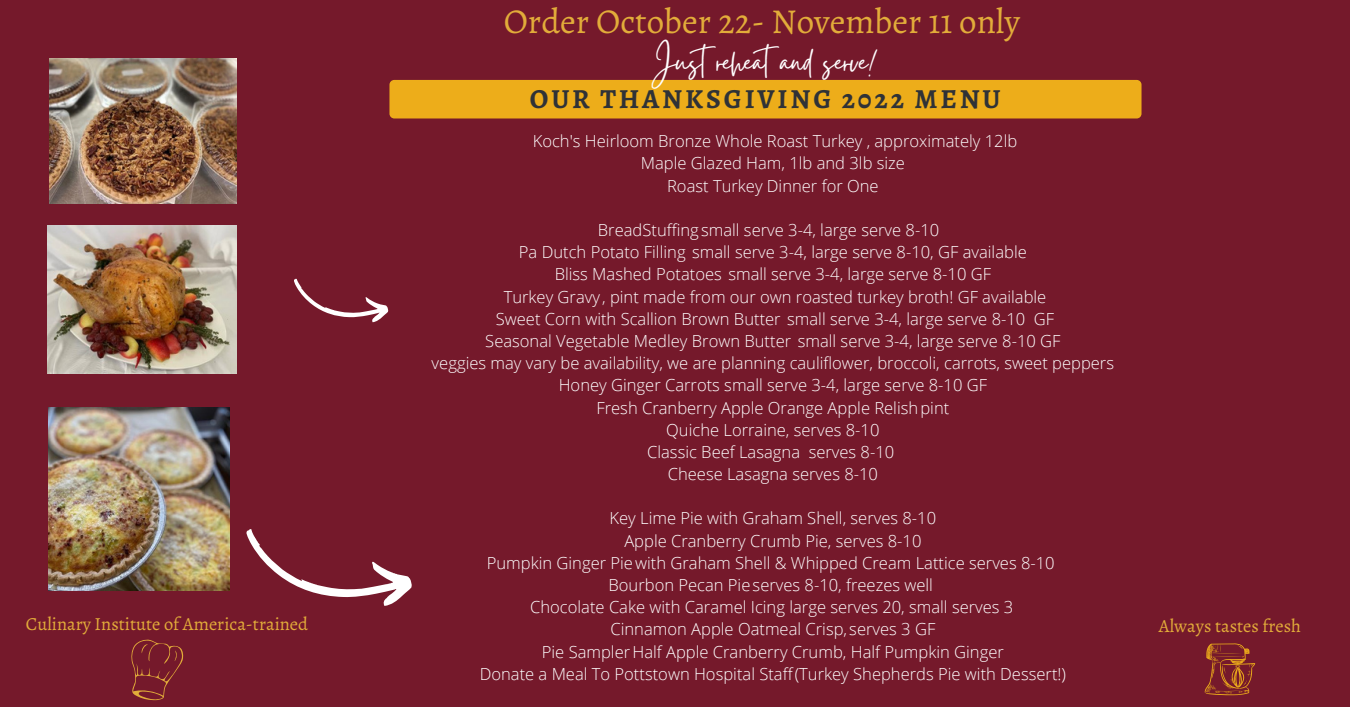
<style>
.page{position:relative;width:1350px;height:707px;background:#fff}
.page>*{position:absolute;margin:0;border:0;box-sizing:border-box;transform-origin:0 0}
.t1{font:40.5px "Gistesy";color:#fff}
.t2{font:34.95px "Alegreya";color:#e2ac3a}
.t3{font:700 27.6px "Alegreya";letter-spacing:.1em;color:#2f3237}
.t4{font:18.45px "Alegreya";color:#e2ac3a}
.t5{font:300 16.5px/22.2px "Open Sans";color:#fff;text-align:center}
</style>
<div class="page">
<div style="left:0;top:0;width:1350px;height:706px;background:#75192b"></div>
<svg style="left:294px;top:278px;width:95px;height:45px"></svg>
<div style="left:389px;top:80px;width:753px;height:38px;background:#edad1a;border-radius:5px"></div>
<svg style="left:246px;top:529px;width:166px;height:77px"></svg>
<svg style="left:131px;top:639px;width:53px;height:61px"></svg>
<svg style="left:1205px;top:643px;width:50px;height:52px"></svg>
<img style="left:47px;top:226px;width:189px;height:147px">
<img style="left:50px;top:59px;width:186px;height:144px">
<img style="left:49px;top:407px;width:181px;height:183px">
<h2 class="t2" style="left:504px;top:-3px;width:518px">Order October 22- November 11 only</h2>
<h1 class="t1" style="left:656px;top:33px;width:220px">Justreheatand serve!</h1>
<h3 class="t3" style="left:530px;top:80px;width:472px">OUR THANKSGIVING 2022 MENU</h3>
<p class="t5" style="left:533px;top:130px;width:486px">Koch's Heirloom Bronze Whole Roast Turkey , approximately 12lb<br>Maple Glazed Ham, 1lb and 3lb size<br>Roast Turkey Dinner for One</p>
<p class="t5" style="left:432px;top:218px;width:684px">BreadStuffing small serve 3-4, large serve 8-10<br>Pa Dutch Potato Filling small serve 3-4, large serve 8-10, GF available<br>Bliss Mashed Potatoes small serve 3-4, large serve 8-10 GF<br>Turkey Gravy , pint made from our own roasted turkey broth! GF available<br>Sweet Corn with Scallion Brown Butter small serve 3-4, large serve 8-10 GF<br>Seasonal Vegetable Medley Brown Butter small serve 3-4, large serve 8-10 GF<br>veggies may vary be availability, we are planning cauliflower, broccoli, carrots, sweet peppers Honey Ginger Carrots small serve 3-4, large serve 8-10 GF<br>Fresh Cranberry Apple Orange Apple Relishpint<br>Quiche Lorraine, serves 8-10<br>Classic Beef Lasagna serves 8-10<br>Cheese Lasagna serves 8-10</p>
<p class="t5" style="left:480px;top:507px;width:588px">Key Lime Pie with Graham Shell, serves 8-10<br>Apple Cranberry Crumb Pie, serves 8-10<br>Pumpkin Ginger Piewith Graham Shell &amp; Whipped Cream Lattice serves 8-10<br>Bourbon Pecan Pieserves 8-10, freezes well<br>Chocolate Cake with Caramel Icing large serves 20, small serves 3<br>Cinnamon Apple Oatmeal Crisp, serves 3 GF<br>Pie SamplerHalf Apple Cranberry Crumb, Half Pumpkin Ginger<br>Donate a Meal To Pottstown Hospital Staff(Turkey Shepherds Pie with Dessert!)</p>
<p class="t4" style="left:26px;top:611px;width:284px">Culinary Institute of America-trained</p>
<p class="t4" style="left:1159px;top:613px;width:144px">Always tastes fresh</p>
</div>
